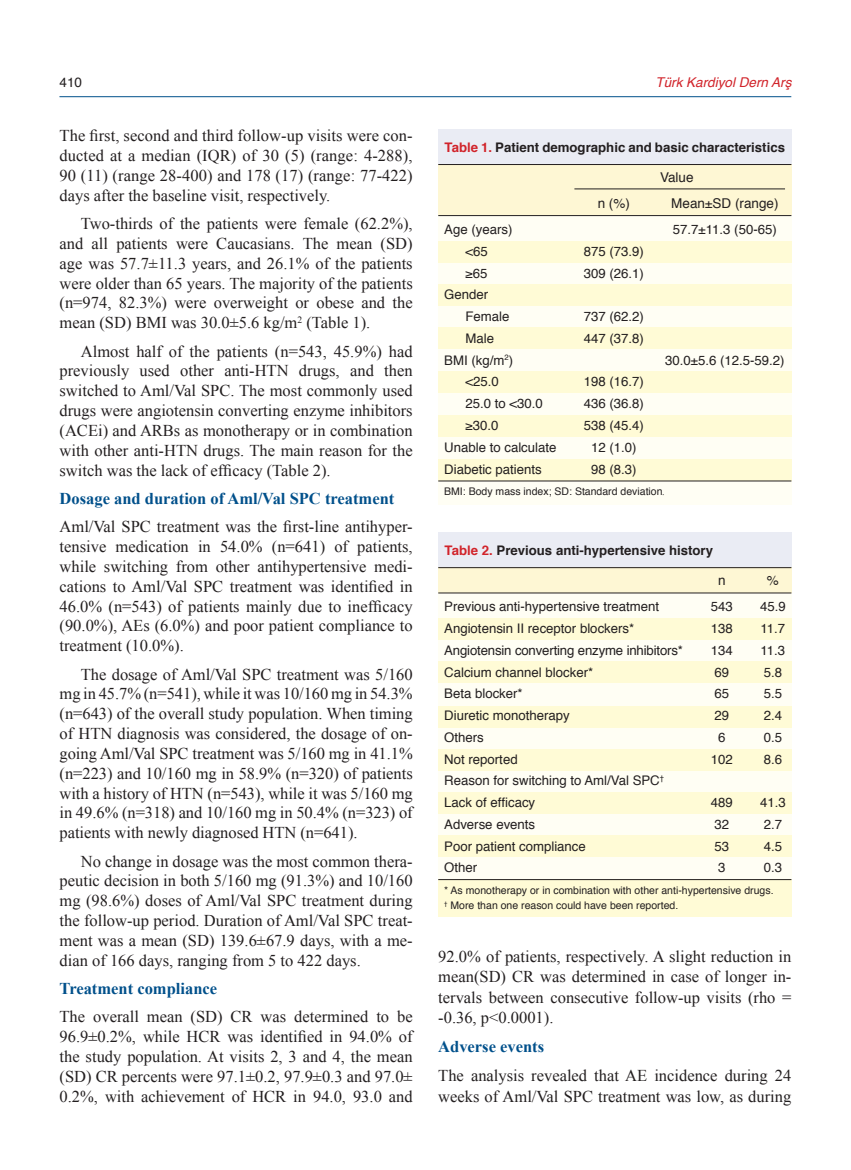
<style>
.page{position:relative;width:851px;height:1170px;background:#fff}
.page>*{position:absolute;margin:0;border:0;box-sizing:border-box;transform-origin:0 0}
.t1{font:16.5px/19.8px "Times New Roman";color:#231f20;text-align:justify}
.t2{font:700 16.5px "Times New Roman";color:#01508b}
.t3{font:13.5px "Helvetica";color:#231f20}
.t4{font:italic 13.5px "Helvetica";color:#d1232a}
.t5{font:13.2px/21.8px "Helvetica";color:#231f20}
.t6{font:700 13.2px "Helvetica";color:#231f20}
.t7{font:10.5px/15px "Helvetica";color:#231f20}
.s1{color:#d1232a}
.s2{font-family:"Times New Roman";font-style:italic}
</style>
<div class="page">
<div style="left:438px;top:130px;width:353px;height:34px;background:#eaecf4"></div>
<div style="left:438px;top:210px;width:353px;height:295px;background:#fffef4"></div>
<div style="left:438px;top:241px;width:353px;height:21px;background:#fffbd6"></div>
<div style="left:438px;top:284px;width:353px;height:21px;background:#fffbd6"></div>
<div style="left:438px;top:327px;width:353px;height:22px;background:#fffbd6"></div>
<div style="left:438px;top:371px;width:353px;height:21px;background:#fffbd6"></div>
<div style="left:438px;top:415px;width:353px;height:21px;background:#fffbd6"></div>
<div style="left:438px;top:459px;width:353px;height:21px;background:#fffbd6"></div>
<hr style="left:438px;top:215px;width:353px;height:1px;background:#231f20">
<div style="left:438px;top:164px;width:353px;height:51px;background:#fef7d4"></div>
<hr style="left:438px;top:164px;width:353px;height:1px;background:#231f20">
<hr style="left:438px;top:480px;width:353px;height:1px;background:#231f20">
<hr style="left:574px;top:189px;width:210px;height:1px;background:#231f20">
<div style="left:438px;top:533px;width:353px;height:34px;background:#eaecf4"></div>
<div style="left:438px;top:589px;width:353px;height:319px;background:#fffef4"></div>
<div style="left:438px;top:618px;width:353px;height:21px;background:#fffbd6"></div>
<div style="left:438px;top:661px;width:353px;height:21px;background:#fffbd6"></div>
<div style="left:438px;top:705px;width:353px;height:22px;background:#fffbd6"></div>
<div style="left:438px;top:749px;width:353px;height:21px;background:#fffbd6"></div>
<div style="left:438px;top:792px;width:353px;height:21px;background:#fffbd6"></div>
<div style="left:438px;top:834px;width:353px;height:22px;background:#fffbd6"></div>
<div style="left:438px;top:879px;width:353px;height:37px;background:#fffbd6"></div>
<div style="left:438px;top:567px;width:353px;height:26px;background:#fef7d4"></div>
<hr style="left:438px;top:567px;width:353px;height:1px;background:#231f20">
<hr style="left:438px;top:879px;width:353px;height:1px;background:#231f20">
<hr style="left:438px;top:592px;width:353px;height:1px;background:#231f20">
<hr style="left:59px;top:96px;width:732px;height:1px;background:#01508b">
<p class="t3" style="left:60px;top:73px;width:24px">410</p>
<p class="t4" style="left:655px;top:71px;width:137px">Türk Kardiyol Dern Arş</p>
<p class="t1" style="left:60px;top:125px;width:354px">The first, second and third follow-up visits were con&shy;ducted at a median (IQR) of 30 (5) (range: 4-288), 90 (11) (range 28-400) and 178 (17) (range: 77-422) days after the baseline visit, respectively.</p>
<p class="t1" style="left:60px;top:213px;width:354px;text-indent:21px">Two-thirds of the patients were female (62.2%), and all patients were Caucasians. The mean (SD) age was 57.7±11.3 years, and 26.1% of the patients were older than 65 years. The majority of the patients (n=974, 82.3%) were overweight or obese and the mean (SD) BMI was 30.0±5.6 kg/m<sup>2</sup> (Table 1).</p>
<p class="t1" style="left:60px;top:341px;width:354px;text-indent:21px">Almost half of the patients (n=543, 45.9%) had previously used other anti-HTN drugs, and then switched to Aml/Val SPC. The most commonly used drugs were angiotensin converting enzyme inhibitors (ACEi) and ARBs as monotherapy or in combination with other anti-HTN drugs. The main reason for the switch was the lack of efficacy (Table 2).</p>
<p class="t2" style="left:60px;top:487px;width:336px">Dosage and duration of Aml/Val SPC treatment</p>
<p class="t1" style="left:60px;top:516px;width:354px">Aml/Val SPC treatment was the first-line antihyper&shy;tensive medication in 54.0% (n=641) of patients, while switching from other antihypertensive medi&shy;cations to Aml/Val SPC treatment was identified in 46.0% (n=543) of patients mainly due to inefficacy (90.0%), AEs (6.0%) and poor patient compliance to treatment (10.0%).</p>
<p class="t1" style="left:60px;top:663px;width:354px;text-indent:21px">The dosage of Aml/Val SPC treatment was 5/160 mg in 45.7% (n=541), while it was 10/160 mg in 54.3% (n=643) of the overall study population. When timing of HTN diagnosis was considered, the dosage of on&shy;going Aml/Val SPC treatment was 5/160 mg in 41.1% (n=223) and 10/160 mg in 58.9% (n=320) of patients with a history of HTN (n=543), while it was 5/160 mg in 49.6% (n=318) and 10/160 mg in 50.4% (n=323) of patients with newly diagnosed HTN (n=641).</p>
<p class="t1" style="left:60px;top:850px;width:354px;text-indent:21px">No change in dosage was the most common thera&shy;peutic decision in both 5/160 mg (91.3%) and 10/160 mg (98.6%) doses of Aml/Val SPC treatment during the follow-up period. Duration of Aml/Val SPC treat&shy;ment was a mean (SD) 139.6±67.9 days, with a me&shy;dian of 166 days, ranging from 5 to 422 days.</p>
<p class="t2" style="left:60px;top:977px;width:159px">Treatment compliance</p>
<p class="t1" style="left:60px;top:1006px;width:354px">The overall mean (SD) CR was determined to be 96.9±0.2%, while HCR was identified in 94.0% of the study population. At visits 2, 3 and 4, the mean (SD) CR percents were 97.1±0.2, 97.9±0.3 and 97.0± 0.2%, with achievement of HCR in 94.0, 93.0 and</p>
<p class="t6" style="left:444px;top:138px;width:342px"><span class="s1">Table 1.</span> Patient demographic and basic characteristics</p>
<p class="t3" style="left:660px;top:168px;width:35px">Value</p>
<p class="t3" style="left:597px;top:194px;width:34px">n (%)</p>
<p class="t3" style="left:671px;top:194px;width:109px">Mean±SD (range)</p>
<p class="t5" style="left:444px;top:219px;width:70px">Age (years)</p>
<p class="t5" style="left:672px;top:219px;width:105px">57.7±11.3 (50-65)</p>
<p class="t5" style="left:465px;top:241px;width:24px">&lt;65</p>
<p class="t5" style="left:583px;top:241px;width:62px">875 (73.9)</p>
<p class="t5" style="left:465px;top:263px;width:23px">≥65</p>
<p class="t5" style="left:583px;top:263px;width:62px">309 (26.1)</p>
<p class="t5" style="left:465px;top:285px;width:46px;text-indent:-21px">Gender<br>Female</p>
<p class="t5" style="left:583px;top:306px;width:62px">737 (62.2)</p>
<p class="t5" style="left:465px;top:328px;width:30px">Male</p>
<p class="t5" style="left:583px;top:328px;width:62px">447 (37.8)</p>
<p class="t5" style="left:444px;top:350px;width:70px">BMI (kg/m<sup>2</sup>)</p>
<p class="t5" style="left:665px;top:350px;width:121px">30.0±5.6 (12.5-59.2)</p>
<p class="t5" style="left:465px;top:372px;width:35px">&lt;25.0</p>
<p class="t5" style="left:583px;top:372px;width:62px">198 (16.7)</p>
<p class="t5" style="left:465px;top:393px;width:79px">25.0 to &lt;30.0</p>
<p class="t5" style="left:583px;top:393px;width:62px">436 (36.8)</p>
<p class="t5" style="left:465px;top:415px;width:34px">≥30.0</p>
<p class="t5" style="left:583px;top:415px;width:62px">538 (45.4)</p>
<p class="t5" style="left:444px;top:437px;width:114px">Unable to calculate</p>
<p class="t5" style="left:591px;top:437px;width:47px">12 (1.0)</p>
<p class="t5" style="left:444px;top:459px;width:99px">Diabetic patients</p>
<p class="t5" style="left:591px;top:459px;width:47px">98 (8.3)</p>
<p class="t7" style="left:444px;top:484px;width:222px">BMI: Body mass index; SD: Standard deviation<span class="s2">.</span></p>
<p class="t6" style="left:444px;top:541px;width:270px"><span class="s1">Table 2.</span> Previous anti-hypertensive history</p>
<p class="t3" style="left:718px;top:571px;width:9px">n</p>
<p class="t3" style="left:766px;top:571px;width:14px">%</p>
<p class="t5" style="left:444px;top:596px;width:216px">Previous anti-hypertensive treatment</p>
<p class="t5" style="left:710px;top:596px;width:24px">543</p>
<p class="t5" style="left:760px;top:596px;width:27px">45.9</p>
<p class="t5" style="left:444px;top:618px;width:192px">Angiotensin II receptor blockers*</p>
<p class="t5" style="left:710px;top:618px;width:24px">138</p>
<p class="t5" style="left:760px;top:618px;width:26px">11.7</p>
<p class="t5" style="left:444px;top:640px;width:240px">Angiotensin converting enzyme inhibitors*</p>
<p class="t5" style="left:710px;top:640px;width:24px">134</p>
<p class="t5" style="left:760px;top:640px;width:26px">11.3</p>
<p class="t5" style="left:444px;top:661px;width:150px">Calcium channel blocker*</p>
<p class="t5" style="left:714px;top:661px;width:16px">69</p>
<p class="t5" style="left:763px;top:661px;width:20px">5.8</p>
<p class="t5" style="left:444px;top:683px;width:80px">Beta blocker*</p>
<p class="t5" style="left:714px;top:683px;width:16px">65</p>
<p class="t5" style="left:763px;top:683px;width:20px">5.5</p>
<p class="t5" style="left:444px;top:705px;width:127px">Diuretic monotherapy</p>
<p class="t5" style="left:714px;top:705px;width:16px">29</p>
<p class="t5" style="left:763px;top:705px;width:20px">2.4</p>
<p class="t5" style="left:444px;top:727px;width:41px">Others</p>
<p class="t5" style="left:718px;top:727px;width:9px">6</p>
<p class="t5" style="left:763px;top:727px;width:20px">0.5</p>
<p class="t5" style="left:444px;top:748px;width:75px">Not reported</p>
<p class="t5" style="left:710px;top:748px;width:24px">102</p>
<p class="t5" style="left:763px;top:748px;width:20px">8.6</p>
<p class="t5" style="left:444px;top:770px;width:221px">Reason for switching to Aml/Val SPC<sup>†<br></sup>Lack of efficacy</p>
<p class="t5" style="left:710px;top:792px;width:24px">489</p>
<p class="t5" style="left:760px;top:792px;width:27px">41.3</p>
<p class="t5" style="left:444px;top:814px;width:92px">Adverse events</p>
<p class="t5" style="left:714px;top:814px;width:16px">32</p>
<p class="t5" style="left:763px;top:814px;width:20px">2.7</p>
<p class="t5" style="left:444px;top:835px;width:143px">Poor patient compliance</p>
<p class="t5" style="left:714px;top:835px;width:16px">53</p>
<p class="t5" style="left:763px;top:835px;width:20px">4.5</p>
<p class="t5" style="left:444px;top:857px;width:35px">Other</p>
<p class="t5" style="left:718px;top:857px;width:9px">3</p>
<p class="t5" style="left:763px;top:857px;width:20px">0.3</p>
<p class="t7" style="left:444px;top:883px;width:331px">* As monotherapy or in combination with other anti-hypertensive drugs. <sup>†</sup> More than one reason could have been reported.</p>
<p class="t1" style="left:438px;top:945px;width:354px;line-height:20.4px">92.0% of patients, respectively. A slight reduction in mean(SD) CR was determined in case of longer in&shy;tervals between consecutive follow-up visits (rho = -0.36, p&lt;0.0001).</p>
<p class="t2" style="left:438px;top:1035px;width:107px">Adverse events</p>
<p class="t1" style="left:438px;top:1065px;width:354px;line-height:20.4px">The analysis revealed that AE incidence during 24 weeks of Aml/Val SPC treatment was low, as during</p>
</div>
